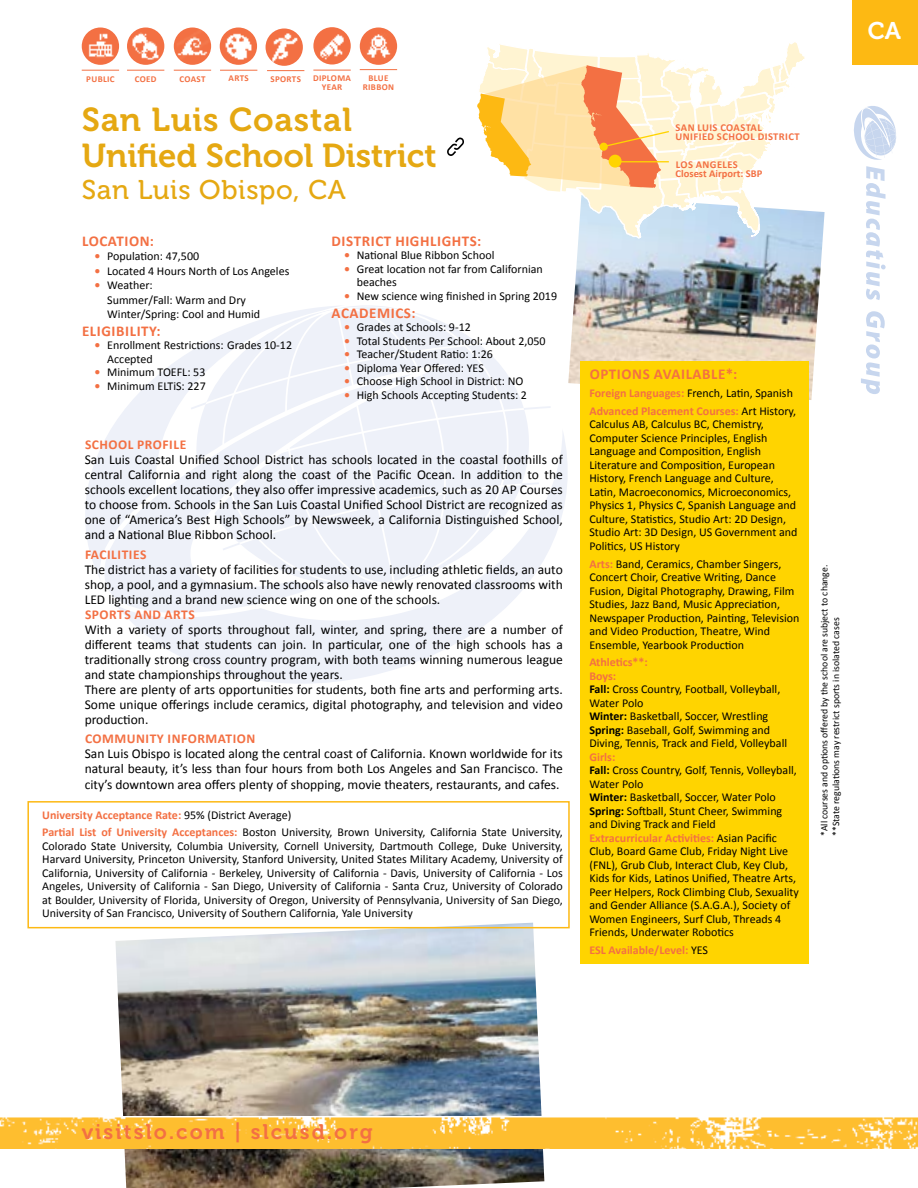
<style>
.page{position:relative;width:918px;height:1188px;background:#fff}
.page>*{position:absolute;margin:0;border:0;box-sizing:border-box;transform-origin:0 0}
.t1{font:33px/36px "Museo 700";color:#e5a812}
.t2{font:27px "Museo 500";letter-spacing:.025em;color:#e5a812}
.t3{font:24px "Museo 700";color:#fff}
.t4{font:21px "Museo 700";letter-spacing:.1em;color:#f37043}
.t5{font:700 15px "Calibri";letter-spacing:.04em;color:#f37043}
.t6{font:13.5px/15px "Calibri";color:#000;text-align:justify}
.t7{font:700 13.5px "Calibri";letter-spacing:.04em;color:#f37043}
.t8{font:12px/13.5px "Calibri";color:#000}
.t9{font:700 12px/17.7px "Calibri";color:#f37043}
.t10{font:700 10.5px/9px "Calibri";letter-spacing:.04em;color:#f37043}
.t11{font:700 10.5px/9px "Calibri";color:#f37043}
.t12{font:9.75px/11.7px "Calibri";color:#000}
.t13{font:700 9px/9px "Calibri";letter-spacing:.04em;color:#f37043;text-align:center}
.s1{font-weight:700;color:#f37043}
.s2{font-weight:400;color:#000}
.s3{font-weight:700}
</style>
<div class="page">
<svg style="left:854px;top:106px;width:42px;height:288px"></svg>
<svg style="left:85px;top:305px;width:483px;height:379px;fill:#f4f5fb"></svg>
<svg style="left:97px;top:368px;width:340px;height:252px"></svg>
<img style="left:115px;top:923px;width:429px;height:265px">
<img style="left:568px;top:211px;width:257px;height:189px">
<img style="left:0;top:1116px;width:918px;height:32px">
<div style="left:853px;top:0;width:65px;height:65px;background:#fdb913"></div>
<div style="left:27px;top:801px;width:543px;height:127px;border:2px solid #fdb913"></div>
<div style="left:580px;top:361px;width:228px;height:603px;background:#ffd400"></div>
<img style="left:82px;top:27px;width:37px;height:38px;border-radius:19px">
<img style="left:127px;top:27px;width:37px;height:38px;border-radius:19px">
<img style="left:174px;top:27px;width:37px;height:38px;border-radius:19px">
<hr style="left:82px;top:70px;width:37px;height:1px;background:#f37043">
<hr style="left:174px;top:70px;width:37px;height:1px;background:#f37043">
<hr style="left:127px;top:70px;width:37px;height:1px;background:#f37043">
<hr style="left:220px;top:70px;width:37px;height:1px;background:#f37043">
<img style="left:220px;top:27px;width:37px;height:38px;border-radius:19px">
<img style="left:313px;top:27px;width:38px;height:38px;border-radius:19px">
<hr style="left:313px;top:70px;width:38px;height:1px;background:#f37043">
<svg style="left:477px;top:42px;width:331px;height:218px"></svg>
<img style="left:266px;top:28px;width:37px;height:38px;border-radius:19px">
<hr style="left:267px;top:70px;width:37px;height:1px;background:#f37043">
<img style="left:360px;top:27px;width:37px;height:38px;border-radius:19px">
<hr style="left:360px;top:69px;width:37px;height:1px;background:#f37043">
<svg style="left:447px;top:137px;width:17px;height:19px"></svg>
<p class="t13" style="left:86px;top:74px;width:30px">PUBLIC</p>
<p class="t13" style="left:135px;top:74px;width:23px">COED</p>
<p class="t13" style="left:179px;top:74px;width:28px">COAST</p>
<p class="t13" style="left:229px;top:74px;width:22px">ARTS</p>
<p class="t13" style="left:313px;top:73px;width:40px">DIPLOMA<br>YEAR</p>
<p class="t13" style="left:270px;top:75px;width:32px">SPORTS</p>
<p class="t13" style="left:363px;top:74px;width:33px">BLUE<br>RIBBON</p>
<h1 class="t1" style="left:82px;top:102px;width:357px">San Luis Coastal<br>Unified School District</h1>
<h2 class="t2" style="left:82px;top:175px;width:266px">San Luis Obispo, CA</h2>
<p class="t5" style="left:82px;top:231px;width:74px">LOCATION:</p>
<p class="t8" style="left:94px;top:250px;width:106px"><span class="s1">•</span> Population: 47,500</p>
<p class="t8" style="left:94px;top:264px;width:196px"><span class="s1">•</span> Located 4 Hours North of Los Angeles</p>
<p class="t8" style="left:107px;top:278px;width:154px;line-height:14.4px;text-indent:-13px"><span class="s1">•</span> Weather:<br>Summer/Fall: Warm and Dry<br>Winter/Spring: Cool and Humid</p>
<p class="t5" style="left:82px;top:321px;width:80px">ELIGIBILITY:</p>
<p class="t8" style="left:107px;top:339px;width:186px;text-indent:-13px"><span class="s1">•</span> Enrollment Restrictions: Grades 10-12<br>Accepted</p>
<p class="t8" style="left:94px;top:366px;width:112px"><span class="s1">•</span> Minimum TOEFL: 53</p>
<p class="t8" style="left:94px;top:379px;width:113px"><span class="s1">•</span> Minimum ELTiS: 227</p>
<p class="t5" style="left:332px;top:231px;width:151px">DISTRICT HIGHLIGHTS:</p>
<p class="t8" style="left:344px;top:249px;width:152px"><span class="s1">•</span> National Blue Ribbon School</p>
<p class="t8" style="left:357px;top:262px;width:188px;text-indent:-13px"><span class="s1">•</span> Great location not far from Californian beaches</p>
<p class="t8" style="left:344px;top:289px;width:215px"><span class="s1">•</span> New science wing finished in Spring 2019</p>
<p class="t5" style="left:332px;top:303px;width:85px">ACADEMICS:</p>
<p class="t8" style="left:344px;top:321px;width:128px"><span class="s1">•</span> Grades at Schools: 9-12</p>
<p class="t8" style="left:344px;top:334px;width:203px"><span class="s1">•</span> Total Students Per School: About 2,050</p>
<p class="t8" style="left:344px;top:348px;width:151px"><span class="s1">•</span> Teacher/Student Ratio: 1:26</p>
<p class="t8" style="left:344px;top:361px;width:141px"><span class="s1">•</span> Diploma Year Offered: YES</p>
<p class="t8" style="left:344px;top:375px;width:181px"><span class="s1">•</span> Choose High School in District: NO</p>
<p class="t8" style="left:344px;top:388px;width:185px"><span class="s1">•</span> High Schools Accepting Students: 2</p>
<p class="t7" style="left:85px;top:436px;width:103px">SCHOOL PROFILE</p>
<p class="t6" style="left:85px;top:452px;width:480px">San Luis Coastal Unified School District has schools located in the coastal foothills of central California and right along the coast of the Pacific Ocean. In addition to the schools excellent locations, they also offer impressive academics, such as 20 AP Courses to choose from. Schools in the San Luis Coastal Unified School District are recognized as one of “America’s Best High Schools” by Newsweek, a California Distinguished School, and a National Blue Ribbon School.</p>
<p class="t7" style="left:85px;top:545px;width:63px">FACILITIES</p>
<p class="t6" style="left:85px;top:562px;width:480px">The district has a variety of facilities for students to use, including athletic fields, an auto shop, a pool, and a gymnasium. The schools also have newly renovated classrooms with LED lighting and a brand new science wing on one of the schools.</p>
<p class="t7" style="left:85px;top:605px;width:111px">SPORTS AND ARTS</p>
<p class="t6" style="left:85px;top:622px;width:480px;text-align:left">With a variety of sports throughout fall, winter, and spring, there are a number of different teams that students can join. In particular, one of the high schools has a traditionally strong cross country program, with both teams winning numerous league and state championships throughout the years.<br>There are plenty of arts opportunities for students, both fine arts and performing arts.<br>Some unique offerings include ceramics, digital photography, and television and video production.</p>
<p class="t7" style="left:85px;top:730px;width:172px">COMMUNITY INFORMATION</p>
<p class="t6" style="left:85px;top:746px;width:480px;line-height:15.6px">San Luis Obispo is located along the central coast of California. Known worldwide for its natural beauty, it’s less than four hours from both Los Angeles and San Francisco. The city’s downtown area offers plenty of shopping, movie theaters, restaurants, and cafes.</p>
<p class="t8" style="left:42px;top:806px;width:522px;line-height:17.7px"><span class="s1">University Acceptance Rate:</span> 95% (District Average)<br><span class="s1">Partial List of University Acceptances:</span> Boston University, Brown University, California State University,</p>
<p class="t8" style="left:42px;top:839px;width:522px;text-align:justify">Colorado State University, Columbia University, Cornell University, Dartmouth College, Duke University, Harvard University, Princeton University, Stanford University, United States Military Academy, University of California, University of California - Berkeley, University of California - Davis, University of California - Los Angeles, University of California - San Diego, University of California - Santa Cruz, University of Colorado at Boulder, University of Florida, University of Oregon, University of Pennsylvania, University of San Diego, University of San Francisco, University of Southern California, Yale University</p>
<p class="t10" style="left:676px;top:123px;width:126px">SAN LUIS COASTAL<br>UNIFIED SCHOOL DISTRICT</p>
<p class="t11" style="left:676px;top:160px;width:88px">LOS ANGELES<br>Closest Airport: SBP</p>
<p class="t5" style="left:590px;top:365px;width:149px">OPTIONS AVAILABLE*:</p>
<p class="t9" style="left:589px;top:384px;width:208px">Foreign Languages: <span class="s2">French, Latin, Spanish<br></span>Advanced Placement Courses: <span class="s2">Art History,</span></p>
<p class="t8" style="left:589px;top:418px;width:210px">Calculus AB, Calculus BC, Chemistry, Computer Science Principles, English Language and Composition, English Literature and Composition, European History, French Language and Culture, Latin, Macroeconomics, Microeconomics, Physics 1, Physics C, Spanish Language and Culture, Statistics, Studio Art: 2D Design, Studio Art: 3D Design, US Government and Politics, US History</p>
<p class="t8" style="left:589px;top:557px;width:212px"><span class="s1">Arts:</span> Band, Ceramics, Chamber Singers, Concert Choir, Creative Writing, Dance Fusion, Digital Photography, Drawing, Film Studies, Jazz Band, Music Appreciation, Newspaper Production, Painting, Television and Video Production, Theatre, Wind Ensemble, Yearbook Production</p>
<p class="t8" style="left:589px;top:656px;width:199px"><span class="s1">Athletics**:<br>Boys:<br></span><span class="s3">Fall:</span> Cross Country, Football, Volleyball,<br>Water Polo<br><span class="s3">Winter:</span> Basketball, Soccer, Wrestling<br><span class="s3">Spring:</span> Baseball, Golf, Swimming and<br>Diving, Tennis, Track and Field, Volleyball</p>
<p class="t8" style="left:589px;top:750px;width:211px"><span class="s1">Girls:<br></span><span class="s3">Fall:</span> Cross Country, Golf, Tennis, Volleyball, Water Polo<br><span class="s3">Winter:</span> Basketball, Soccer, Water Polo <span class="s3">Spring:</span> Softball, Stunt Cheer, Swimming and Diving Track and Field<br><span class="s1">Extracurricular Activities:</span> Asian Pacific Club, Board Game Club, Friday Night Live (FNL), Grub Club, Interact Club, Key Club, Kids for Kids, Latinos Unified, Theatre Arts, Peer Helpers, Rock Climbing Club, Sexuality and Gender Alliance (S.A.G.A.), Society of Women Engineers, Surf Club, Threads 4<br>Friends, Underwater Robotics</p>
<p class="t9" style="left:589px;top:941px;width:120px">ESL Available/Level: <span class="s2">YES</span></p>
<p class="t12" style="left:818px;top:836px;width:273px;rotate:-90deg">*All courses and options offered by the school are subject to change. **State regulations may restrict sports in isolated cases</p>
<h3 class="t3" style="left:868px;top:18px;width:35px">CA</h3>
<h3 class="t4" style="left:82px;top:1120px;width:292px">visitslo.com | slcusd.org</h3>
</div>
